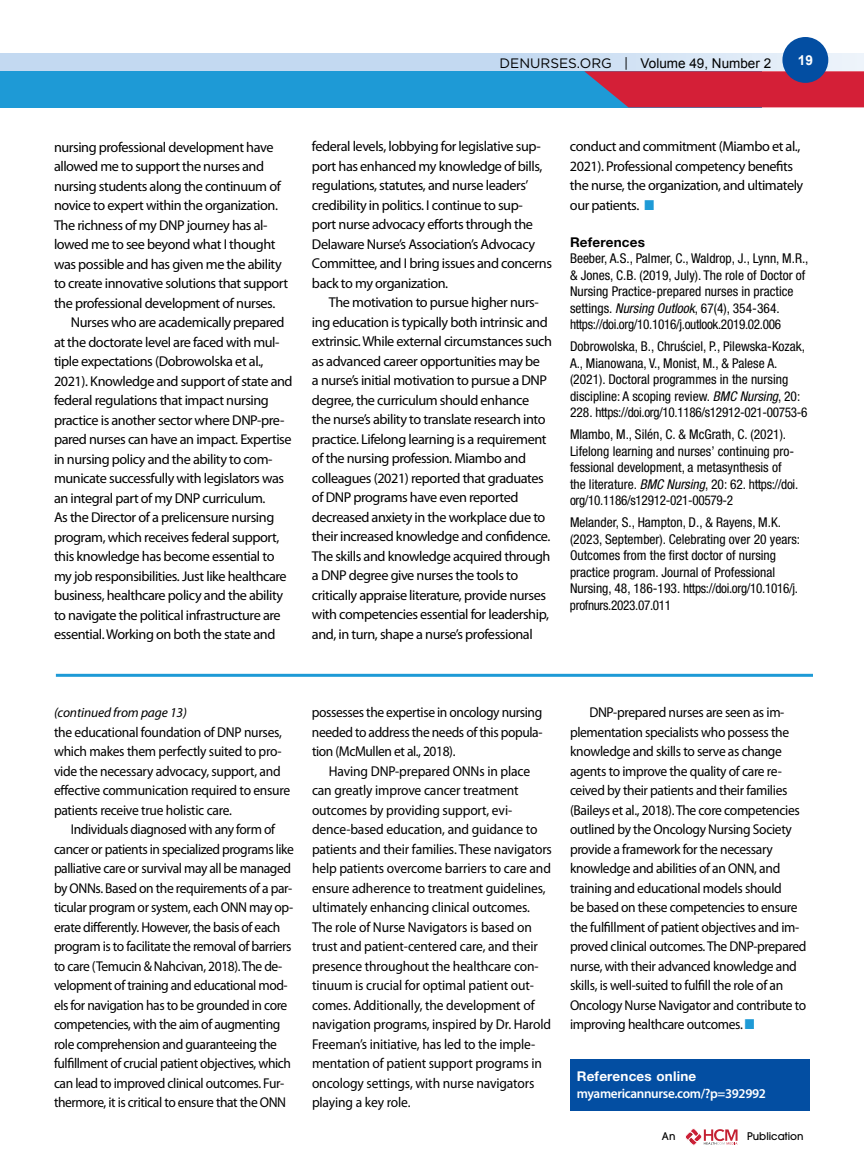
<style>
.page{position:relative;width:864px;height:1175px;background:#fff}
.page>*{position:absolute;margin:0;border:0;box-sizing:border-box;transform-origin:0 0}
.t1{font:14.25px/19.5px "Myriad Pro";letter-spacing:-.03em;color:#000}
.t2{font:14.25px/19.5px "Myriad Pro";letter-spacing:-.03em;color:#000;scale:.95 1}
.t3{font:14.25px/19.5px "Myriad Pro";letter-spacing:-.01em;color:#000;scale:.95 1}
.t4{font:700 13.65px "Arial";color:#fff}
.t5{font:condensed 13.5px/16.5px "Helvetica Neue LT Std";color:#000}
.t6{font:13.5px "Arial";color:#000}
.t7{font:600 13.5px "Myriad Pro";letter-spacing:-.025em;color:#fff}
.t8{font:italic 13.5px "Myriad Pro";letter-spacing:-.01em;color:#000}
.t9{font:700 13.5px "Helvetica Neue LT Std";letter-spacing:.015em;color:#fff}
.t10{font:700 13.5px "Helvetica Neue LT Std";letter-spacing:.015em;color:#000}
.t11{font:500 10.5px "Avant Garde";color:#000}
.s1{font-family:"Gotham";font-size:13.65px}
.s2{color:#1e9ad6}
.s3{font-style:italic}
</style>
<div class="page">
<div style="left:0;top:71px;width:761px;height:36px;background:#1e9ad6"></div>
<svg style="left:584px;top:71px;width:280px;height:36px;background:#c32a45"></svg>
<svg style="left:1px;top:53px;width:863px;height:18px;background:#caddf2"></svg>
<div style="left:782px;top:37px;width:46px;height:46px;background:#034ea2;border-radius:50%"></div>
<svg style="left:0;top:53px;width:1px;height:18px"></svg>
<svg style="left:685px;top:1128px;width:53px;height:17px"></svg>
<div style="left:570px;top:1059px;width:240px;height:51px;background:#034ea2"></div>
<hr style="left:56px;top:674px;width:757px;height:3px;background:#1e9ad6">
<p class="t6" style="left:500px;top:54px;width:273px"><span class="s1">DENURSES.ORG |</span> Volume 49, Number 2</p>
<p class="t4" style="left:798px;top:51px;width:17px">19</p>
<p class="t1" style="left:54px;top:137px;width:221px">nursing professional development have</p>
<p class="t1" style="left:54px;top:157px;width:212px">allowed me to support the nurses and</p>
<p class="t1" style="left:54px;top:176px;width:228px">nursing students along the continuum of</p>
<p class="t1" style="left:54px;top:196px;width:225px">novice to expert within the organization.</p>
<p class="t1" style="left:54px;top:215px;width:215px">The richness of my DNP journey has al-</p>
<p class="t1" style="left:54px;top:235px;width:223px">lowed me to see beyond what I thought</p>
<p class="t1" style="left:54px;top:254px;width:229px">was possible and has given me the ability</p>
<p class="t1" style="left:54px;top:274px;width:236px">to create innovative solutions that support</p>
<p class="t1" style="left:54px;top:293px;width:223px">the professional development of nurses.</p>
<p class="t1" style="left:71px;top:313px;width:215px">Nurses who are academically prepared</p>
<p class="t1" style="left:54px;top:332px;width:227px">at the doctorate level are faced with mul-</p>
<p class="t1" style="left:54px;top:352px;width:211px">tiple expectations (Dobrowolska et al.,</p>
<p class="t1" style="left:54px;top:371px;width:240px">2021). Knowledge and support of state and</p>
<p class="t1" style="left:54px;top:391px;width:216px">federal regulations that impact nursing</p>
<p class="t1" style="left:54px;top:410px;width:232px">practice is another sector where DNP-pre-</p>
<p class="t1" style="left:54px;top:430px;width:239px">pared nurses can have an impact. Expertise</p>
<p class="t1" style="left:54px;top:449px;width:220px">in nursing policy and the ability to com-</p>
<p class="t1" style="left:54px;top:469px;width:232px">municate successfully with legislators was</p>
<p class="t1" style="left:54px;top:488px;width:213px">an integral part of my DNP curriculum.</p>
<p class="t1" style="left:54px;top:508px;width:222px">As the Director of a prelicensure nursing</p>
<p class="t1" style="left:54px;top:527px;width:227px">program, which receives federal support,</p>
<p class="t1" style="left:54px;top:547px;width:222px">this knowledge has become essential to</p>
<p class="t1" style="left:54px;top:566px;width:234px">my job responsibilities. Just like healthcare</p>
<p class="t1" style="left:54px;top:586px;width:231px">business, healthcare policy and the ability</p>
<p class="t1" style="left:54px;top:605px;width:228px">to navigate the political infrastructure are</p>
<p class="t1" style="left:54px;top:625px;width:223px">essential. Working on both the state and</p>
<p class="t1" style="left:312px;top:137px;width:242px">federal levels, lobbying for legislative sup&shy;port has enhanced my knowledge of bills, regulations, statutes, and nurse leaders’ credibility in politics. I continue to sup-<br>port nurse advocacy efforts through the Delaware Nurse’s Association’s Advocacy Committee, and I bring issues and concerns back to my organization.</p>
<p class="t1" style="left:312px;top:293px;width:242px;text-indent:17px">The motivation to pursue higher nurs&shy;ing education is typically both intrinsic and extrinsic. While external circumstances such as advanced career opportunities may be<br>a nurse’s initial motivation to pursue a DNP degree, the curriculum should enhance<br>the nurse’s ability to translate research into practice. Lifelong learning is a requirement of the nursing profession. Miambo and colleagues (2021) reported that graduates of DNP programs have even reported decreased anxiety in the workplace due to their increased knowledge and confidence.<br>The skills and knowledge acquired through a DNP degree give nurses the tools to critically appraise literature, provide nurses with competencies essential for leadership, and, in turn, shape a nurse’s professional</p>
<p class="t1" style="left:570px;top:137px;width:235px">conduct and commitment (Miambo et al., 2021). Professional competency benefits the nurse, the organization, and ultimately our patients. <span class="s2">■</span></p>
<p class="t10" style="left:570px;top:234px;width:77px">References</p>
<p class="t5" style="left:570px;top:250px;width:240px">Beeber, A.S., Palmer, C., Waldrop, J., Lynn, M.R., &amp; Jones, C.B. (2019, July). The role of Doctor of Nursing Practice-prepared nurses in practice settings. <span class="s3">Nursing Outlook</span>, 67(4), 354-364. https://doi.org/10.1016/j.outlook.2019.02.006</p>
<p class="t5" style="left:570px;top:338px;width:239px">Dobrowolska, B., Chrus´ciel, P., Pilewska-Kozak, A., Mianowana, V., Monist, M., &amp; Palese A. (2021). Doctoral programmes in the nursing discipline: A scoping review. <span class="s3">BMC Nursing</span>, 20:<br>228. https://doi.org/10.1186/s12912-021-00753-6</p>
<p class="t5" style="left:570px;top:426px;width:230px">Mlambo, M., Silén, C. &amp; McGrath, C. (2021).<br>Lifelong learning and nurses’ continuing pro&shy;fessional development, a metasynthesis of the literature. <span class="s3">BMC Nursing</span>, 20: 62. https://doi. org/10.1186/s12912-021-00579-2</p>
<p class="t5" style="left:570px;top:514px;width:232px">Melander, S., Hampton, D., &amp; Rayens, M.K. (2023, September). Celebrating over 20 years:<br>Outcomes from the first doctor of nursing practice program. Journal of Professional Nursing, 48, 186-193. https://doi.org/10.1016/j. profnurs.2023.07.011</p>
<p class="t8" style="left:54px;top:705px;width:135px">(continued from page 13)</p>
<p class="t2" style="left:54px;top:722px;width:250px">the educational foundation of DNP nurses, which makes them perfectly suited to pro&shy;vide the necessary advocacy, support, and effective communication required to ensure patients receive true holistic care.</p>
<p class="t2" style="left:54px;top:820px;width:254px;text-indent:17px">Individuals diagnosed with any form of cancer or patients in specialized programs like palliative care or survival may all be managed by ONNs. Based on the requirements of a par&shy;ticular program or system, each ONN may op&shy;erate differently. However, the basis of each program is to facilitate the removal of barriers to care (Temucin &amp; Nahcivan, 2018). The de&shy;velopment of training and educational mod&shy;els for navigation has to be grounded in core competencies, with the aim of augmenting role comprehension and guaranteeing the fulfillment of crucial patient objectives, which can lead to improved clinical outcomes. Fur&shy;thermore, it is critical to ensure that the ONN</p>
<p class="t2" style="left:312px;top:703px;width:244px;text-align:justify">possesses the expertise in oncology nursing needed to address the needs of this popula&shy;tion (McMullen et al., 2018).</p>
<p class="t3" style="left:312px;top:761px;width:254px;text-indent:17px">Having DNP-prepared ONNs in place can greatly improve cancer treatment outcomes by providing support, evi&shy;dence-based education, and guidance to patients and their families. These navigators help patients overcome barriers to care and ensure adherence to treatment guidelines, ultimately enhancing clinical outcomes.<br>The role of Nurse Navigators is based on trust and patient-centered care, and their presence throughout the healthcare con&shy;tinuum is crucial for optimal patient out&shy;comes. Additionally, the development of navigation programs, inspired by Dr. Harold Freeman’s initiative, has led to the imple&shy;mentation of patient support programs in oncology settings, with nurse navigators playing a key role.</p>
<p class="t2" style="left:570px;top:703px;width:251px;text-indent:19px">DNP-prepared nurses are seen as im&shy;plementation specialists who possess the knowledge and skills to serve as change agents to improve the quality of care re&shy;ceived by their patients and their families (Baileys et al., 2018). The core competencies outlined by the Oncology Nursing Society provide a framework for the necessary knowledge and abilities of an ONN, and training and educational models should<br>be based on these competencies to ensure the fulfillment of patient objectives and im&shy;proved clinical outcomes. The DNP-prepared nurse, with their advanced knowledge and skills, is well-suited to fulfill the role of an Oncology Nurse Navigator and contribute to improving healthcare outcomes. <span class="s2">■</span></p>
<p class="t9" style="left:577px;top:1068px;width:121px">References online</p>
<p class="t7" style="left:577px;top:1085px;width:191px">myamericannurse.com/?p=392992</p>
<p class="t11" style="left:662px;top:1129px;width:15px">An</p>
<p class="t11" style="left:747px;top:1129px;width:58px">Publication</p>
</div>
